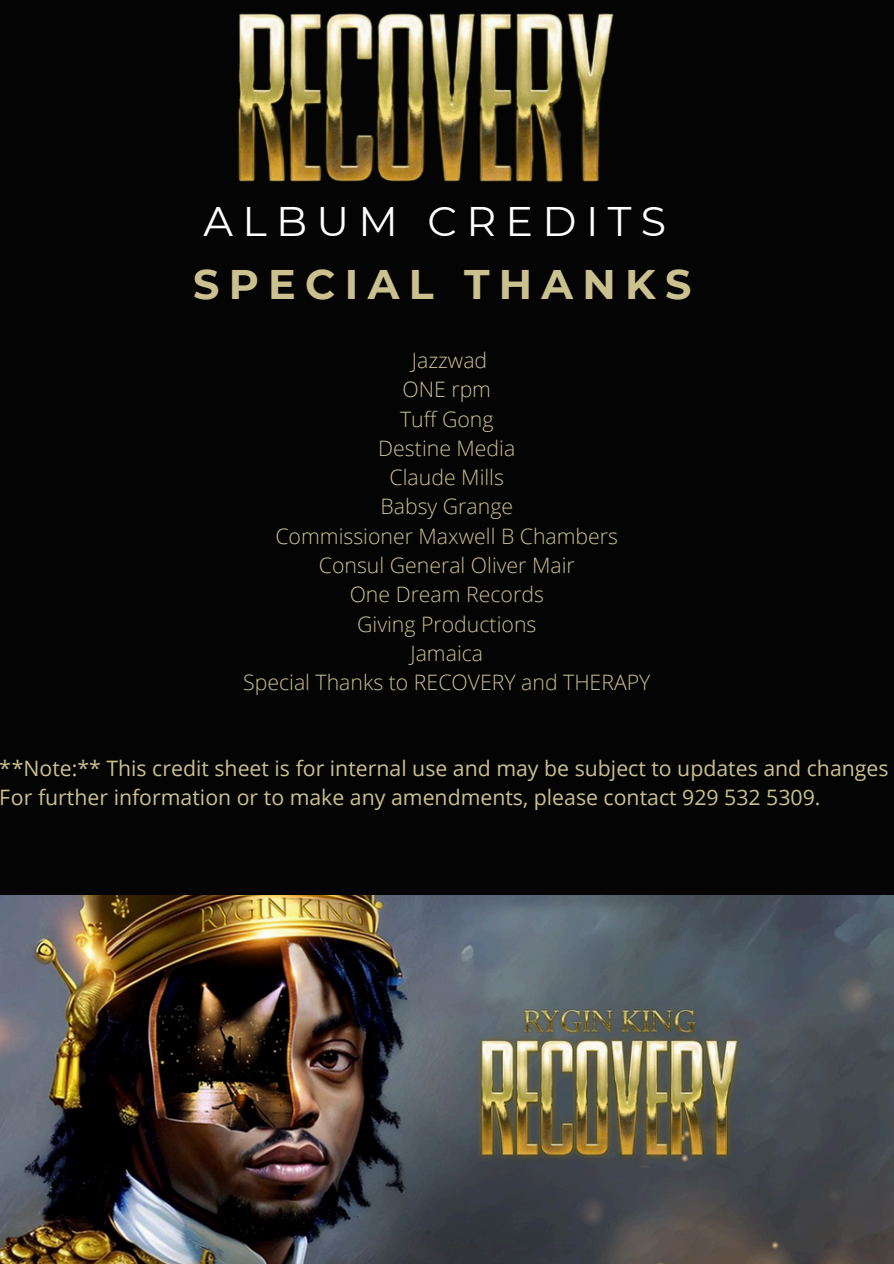
<style>
.page{position:relative;width:894px;height:1264px;background:#fff}
.page>*{position:absolute;margin:0;border:0;box-sizing:border-box;transform-origin:0 0}
.t1{font:700 41.25px "Montserrat";letter-spacing:.225em;color:#cbc18f}
.t2{font:41.25px "Montserrat";letter-spacing:.225em;color:#fff}
.t3{font:300 21.3px "Open Sans";color:#cbc18f}
.t4{font:21.3px "Open Sans";color:#cbc18f}
</style>
<div class="page">
<div style="left:0;top:0;width:893px;height:1263px;background:#040404"></div>
<img style="left:238px;top:13px;width:376px;height:169px">
<img style="left:0;top:895px;width:893px;height:368px">
<h2 class="t2" style="left:203px;top:196px;width:464px">ALBUM CREDITS</h2>
<h1 class="t1" style="left:193px;top:259px;width:500px">SPECIAL THANKS</h1>
<p class="t3" style="left:412px;top:345px;width:77px">Jazzwad</p>
<p class="t3" style="left:402px;top:374px;width:90px">ONE rpm</p>
<p class="t3" style="left:400px;top:404px;width:95px">Tuff Gong</p>
<p class="t3" style="left:378px;top:433px;width:138px">Destine Media</p>
<p class="t3" style="left:389px;top:462px;width:116px">Claude Mills</p>
<p class="t3" style="left:380px;top:491px;width:134px">Babsy Grange</p>
<p class="t3" style="left:275px;top:521px;width:344px">Commissioner Maxwell B Chambers</p>
<p class="t3" style="left:319px;top:550px;width:257px">Consul General Oliver Mair</p>
<p class="t3" style="left:349px;top:579px;width:196px">One Dream Records</p>
<p class="t3" style="left:357px;top:608px;width:181px">Giving Productions</p>
<p class="t3" style="left:410px;top:638px;width:74px">Jamaica</p>
<p class="t3" style="left:243px;top:667px;width:408px">Special Thanks to RECOVERY and THERAPY</p>
<p class="t4" style="left:0;top:753px;width:889px">**Note:** This credit sheet is for internal use and may be subject to updates and changes</p>
<p class="t4" style="left:0;top:782px;width:821px">For further information or to make any amendments, please contact 929 532 5309.</p>
</div>
